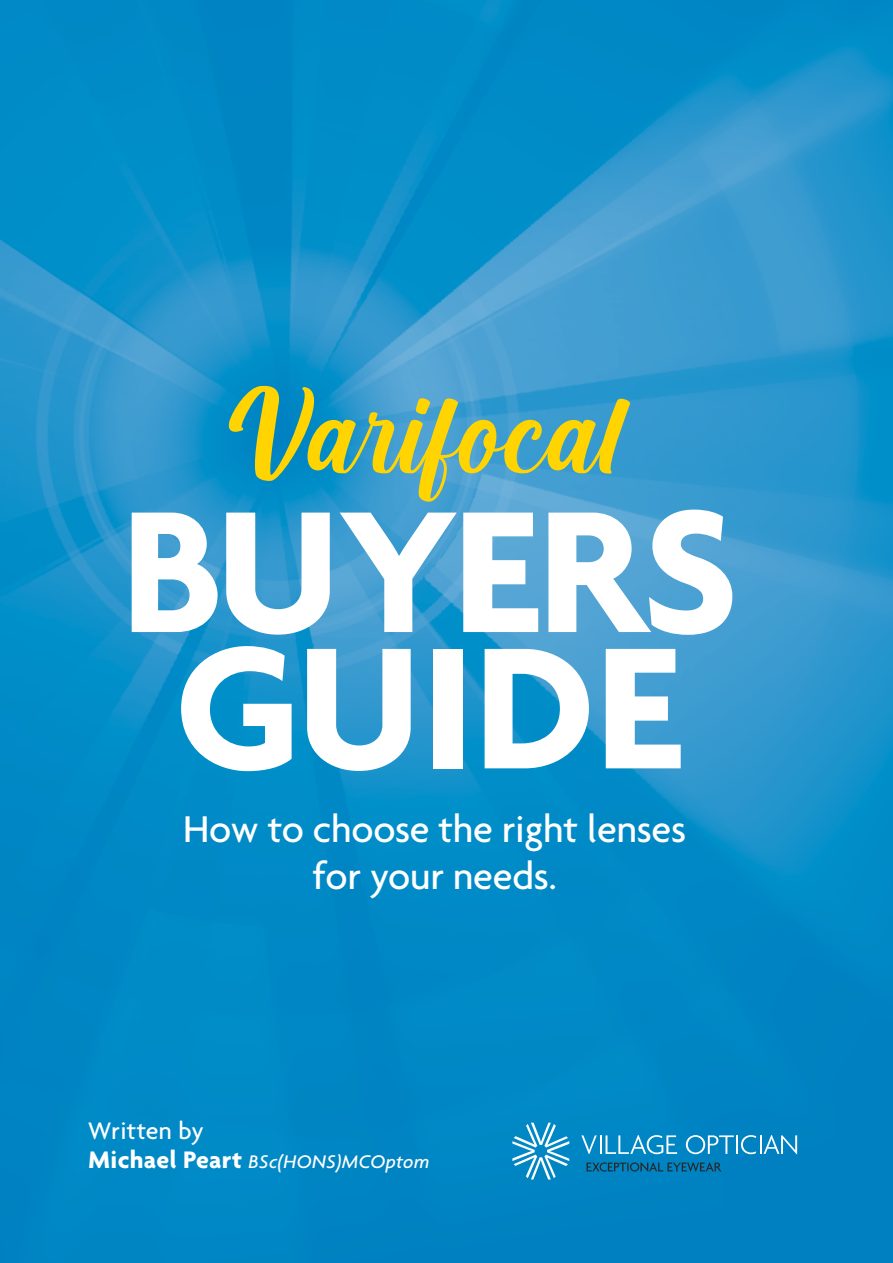
<style>
.page{position:relative;width:893px;height:1263px;background:#fff}
.page>*{position:absolute;margin:0;border:0;box-sizing:border-box;transform-origin:0 0}
.t1{font:700 187.2px/136.4px "Agenda";letter-spacing:-.02em;color:#fff}
.t2{font:151.65px "Cream Cake";color:#ffd400}
.t3{font:500 40.2px/46px "Agenda";letter-spacing:-.005em;color:#fff;text-align:center}
.t4{font:500 25.8px "Agenda";letter-spacing:.01em;color:#fff}
.t5{font:italic 500 19.8px "Agenda";letter-spacing:.02em;color:#fff}
.s1{font-weight:700;font-style:normal;font-size:25.8px}
</style>
<div class="page">
<img style="left:0;top:0;width:893px;height:1263px">
<svg style="left:686px;top:1135px;width:111px;height:19px;background:#42a2d1"></svg>
<svg style="left:581px;top:1135px;width:96px;height:19px;background:#3ea3d2"></svg>
<svg style="left:512px;top:1123px;width:57px;height:56px"></svg>
<svg style="left:586px;top:1162px;width:135px;height:9px"></svg>
<h2 class="t2" style="left:229px;top:362px;width:403px">Varifocal</h2>
<h1 class="t1" style="left:121px;top:499px;width:618px">BUYERS<br>GUIDE</h1>
<p class="t3" style="left:183px;top:805px;width:504px">How to choose the right lenses for your needs.</p>
<p class="t4" style="left:88px;top:1115px;width:117px">Written by</p>
<p class="t5" style="left:88px;top:1149px;width:342px"><span class="s1">Michael Peart</span> BSc(HONS)MCOptom</p>
</div>
